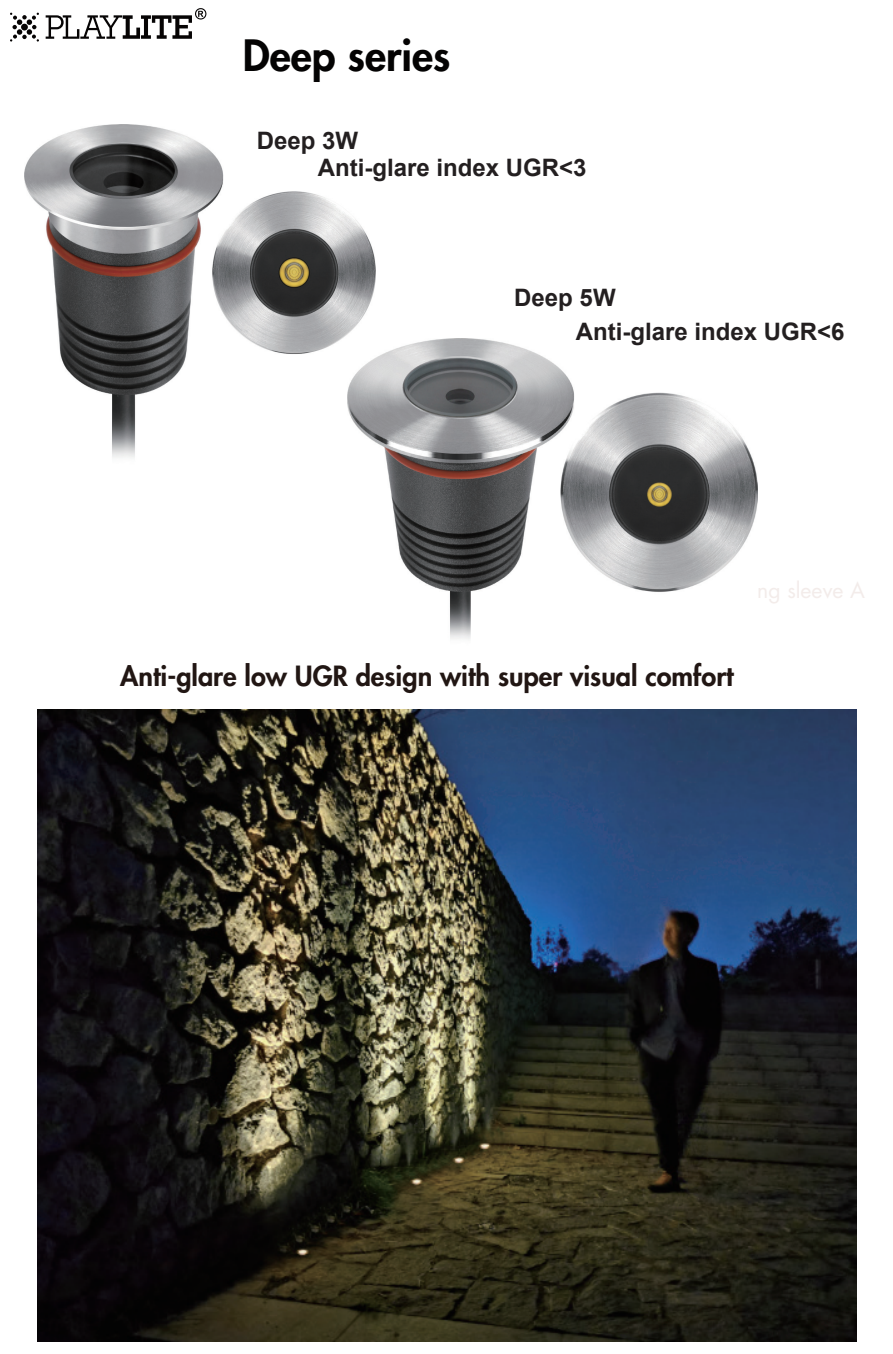
<style>
.page{position:relative;width:893px;height:1354px;background:#fff}
.page>*{position:absolute;margin:0;border:0;box-sizing:border-box;transform-origin:0 0}
.t1{font:800 42px "Futura Std";color:#040303}
.t2{font:800 27px "Futura Std";color:#211613}
.t3{font:700 24px/27px "Arial";color:#231f20}
</style>
<div class="page">
<img style="left:25px;top:124px;width:351px;height:334px">
<svg style="left:10px;top:13px;width:29px;height:29px"></svg>
<svg style="left:46px;top:8px;width:160px;height:31px"></svg>
<img style="left:347px;top:338px;width:410px;height:301px">
<img style="left:38px;top:709px;width:818px;height:631px">
<h1 class="t1" style="left:243px;top:29px;width:209px">Deep series</h1>
<p class="t3" style="left:318px;top:127px;width:270px;text-indent:-61px">Deep 3W<br>Anti-glare index UGR&lt;3</p>
<p class="t3" style="left:576px;top:281px;width:270px;line-height:33.8px;text-indent:-61px">Deep 5W<br>Anti-glare index UGR&lt;6</p>
<p class="t2" style="left:120px;top:658px;width:615px">Anti-glare low UGR design with super visual comfort</p>
</div>
